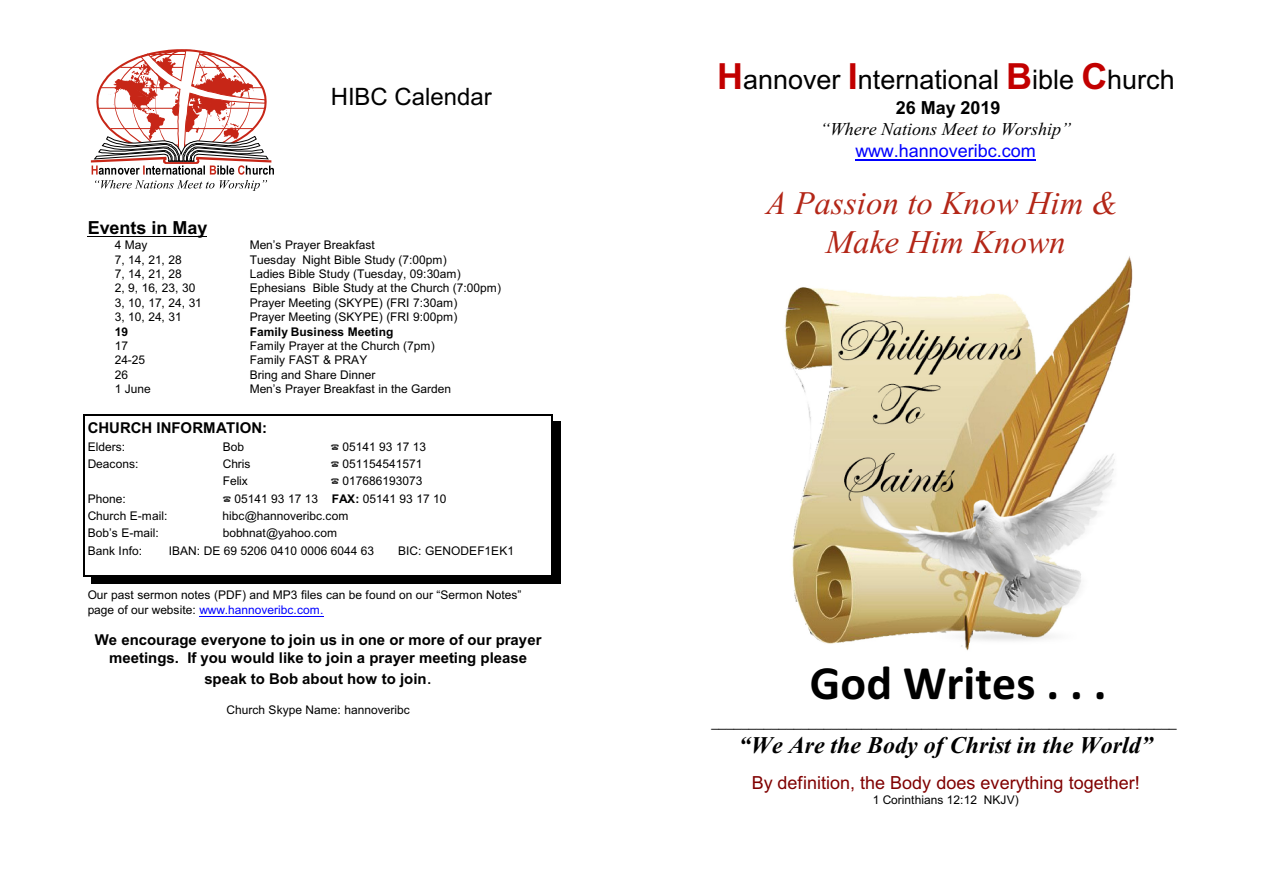
<style>
.page{position:relative;width:1263px;height:893px;background:#fff}
.page>*{position:absolute;margin:0;border:0;box-sizing:border-box;transform-origin:0 0}
.t1{font:700 48px "Calibri";color:#000}
.t2{font:italic 33px/39px "Times New Roman";color:#b32617;text-align:center}
.t3{font:27px "Arial";color:#000}
.t4{font:italic 700 24px "Times New Roman";color:#000}
.t5{font:24px "Arial";color:#000}
.t6{font:18px "Arial";color:#800000}
.t7{font:italic 18px "Times New Roman";color:#000}
.t8{font:700 18px "Arial";color:#000}
.t9{font:18px "Arial";color:#00f}
.t10{font:700 15px/17.9px "Arial";color:#000;text-align:center}
.t11{font:13.5px "Arial";color:#000}
.t12{font:12px/14.4px "Arial";color:#000}
.t13{font:700 12px "Arial";color:#000}
.s1{font-weight:700}
.s2{color:#00f}
.s3{font-weight:400;font-size:18px}
.s4{font-weight:700;font-size:36px;color:#c20000}
</style>
<div class="page">
<hr style="left:83px;top:414px;width:2px;height:26px;background:#000">
<hr style="left:83px;top:414px;width:470px;height:1px;background:#000">
<div style="left:553px;top:422px;width:8px;height:17px;background:#000"></div>
<hr style="left:83px;top:438px;width:2px;height:20px;background:#000">
<div style="left:553px;top:439px;width:8px;height:17px;background:#000"></div>
<hr style="left:83px;top:455px;width:2px;height:20px;background:#000">
<div style="left:553px;top:456px;width:8px;height:17px;background:#000"></div>
<hr style="left:83px;top:472px;width:2px;height:20px;background:#000">
<div style="left:553px;top:474px;width:8px;height:17px;background:#000"></div>
<hr style="left:83px;top:490px;width:2px;height:20px;background:#000">
<div style="left:553px;top:491px;width:8px;height:17px;background:#000"></div>
<hr style="left:83px;top:507px;width:2px;height:20px;background:#000">
<div style="left:553px;top:508px;width:8px;height:18px;background:#000"></div>
<hr style="left:83px;top:524px;width:2px;height:20px;background:#000">
<div style="left:553px;top:526px;width:8px;height:17px;background:#000"></div>
<hr style="left:83px;top:542px;width:2px;height:20px;background:#000">
<div style="left:553px;top:543px;width:8px;height:17px;background:#000"></div>
<svg style="left:83px;top:562px;width:2px;height:13px"></svg>
<svg style="left:552px;top:415px;width:1px;height:160px"></svg>
<hr style="left:83px;top:575px;width:470px;height:1px;background:#000">
<div style="left:553px;top:561px;width:8px;height:23px;background:#000"></div>
<div style="left:91px;top:576px;width:470px;height:8px;background:#000"></div>
<svg style="left:91px;top:49px;width:183px;height:142px"></svg>
<img style="left:785px;top:256px;width:348px;height:395px">
<hr style="left:88px;top:236px;width:119px;height:1px;background:#000">
<hr style="left:199px;top:616px;width:124px;height:1px;background:#00f">
<hr style="left:855px;top:160px;width:181px;height:1px;background:#00f">
<h3 class="t5" style="left:331px;top:88px;width:163px">HIBC Calendar</h3>
<h3 class="t8" style="left:88px;top:220px;width:121px">Events in May</h3>
<p class="t12" style="left:115px;top:239px;width:34px">4 May</p>
<p class="t12" style="left:250px;top:239px;width:127px">Men’s Prayer Breakfast</p>
<p class="t12" style="left:115px;top:253px;width:69px">7, 14, 21, 28</p>
<p class="t12" style="left:250px;top:253px;width:199px">Tuesday Night Bible Study (7:00pm)</p>
<p class="t12" style="left:115px;top:268px;width:69px">7, 14, 21, 28</p>
<p class="t12" style="left:250px;top:268px;width:213px">Ladies Bible Study (Tuesday, 09:30am)</p>
<p class="t12" style="left:115px;top:282px;width:82px">2, 9, 16, 23, 30</p>
<p class="t12" style="left:250px;top:282px;width:253px">Ephesians Bible Study at the Church (7:00pm)</p>
<p class="t12" style="left:115px;top:297px;width:89px">3, 10, 17, 24, 31</p>
<p class="t12" style="left:250px;top:297px;width:209px">Prayer Meeting (SKYPE) (FRI 7:30am)</p>
<p class="t12" style="left:115px;top:311px;width:69px">3, 10, 24, 31</p>
<p class="t12" style="left:250px;top:311px;width:209px">Prayer Meeting (SKYPE) (FRI 9:00pm)</p>
<p class="t13" style="left:115px;top:327px;width:15px">19</p>
<p class="t13" style="left:250px;top:327px;width:145px">Family Business Meeting</p>
<p class="t12" style="left:115px;top:340px;width:15px">17</p>
<p class="t12" style="left:250px;top:340px;width:187px">Family Prayer at the Church (7pm)</p>
<p class="t12" style="left:115px;top:354px;width:32px">24-25</p>
<p class="t12" style="left:250px;top:354px;width:119px">Family FAST &amp; PRAY</p>
<p class="t12" style="left:115px;top:369px;width:15px">26</p>
<p class="t12" style="left:250px;top:369px;width:127px">Bring and Share Dinner</p>
<p class="t12" style="left:115px;top:383px;width:38px">1 June</p>
<p class="t12" style="left:250px;top:383px;width:203px">Men’s Prayer Breakfast in the Garden</p>
<p class="t10" style="left:88px;top:420px;width:181px">CHURCH INFORMATION:</p>
<p class="t12" style="left:88px;top:440px;width:39px">Elders:</p>
<p class="t12" style="left:223px;top:440px;width:23px">Bob</p>
<p class="t12" style="left:343px;top:440px;width:85px">05141 93 17 13</p>
<p class="t12" style="left:88px;top:458px;width:52px">Deacons:</p>
<p class="t12" style="left:223px;top:458px;width:29px">Chris</p>
<p class="t12" style="left:343px;top:458px;width:81px">051154541571</p>
<p class="t12" style="left:223px;top:475px;width:27px">Felix</p>
<p class="t12" style="left:343px;top:475px;width:81px">017686193073</p>
<p class="t12" style="left:88px;top:492px;width:40px">Phone:</p>
<p class="t12" style="left:235px;top:492px;width:213px">05141 93 17 13 <span class="s1">FAX:</span> 05141 93 17 10</p>
<p class="t12" style="left:88px;top:510px;width:81px">Church E-mail:</p>
<p class="t12" style="left:223px;top:510px;width:127px">hibc@hannoveribc.com</p>
<p class="t12" style="left:88px;top:527px;width:73px">Bob’s E-mail:</p>
<p class="t12" style="left:223px;top:527px;width:116px">bobhnat@yahoo.com</p>
<p class="t12" style="left:88px;top:544px;width:56px">Bank Info:</p>
<p class="t12" style="left:169px;top:544px;width:207px">IBAN: DE 69 5206 0410 0006 6044 63</p>
<p class="t12" style="left:398px;top:544px;width:118px">BIC: GENODEF1EK1</p>
<p class="t12" style="left:88px;top:589px;width:435px">Our past sermon notes (PDF) and MP3 files can be found on our “Sermon Notes” page of our website: <span class="s2">www.hannoveribc.com.</span></p>
<p class="t10" style="left:95px;top:632px;width:448px">We encourage everyone to join us in one or more of our prayer meetings. If you would like to join a prayer meeting please</p>
<p class="t10" style="left:204px;top:671px;width:229px">speak to Bob about how to join<span class="s3">.</span></p>
<p class="t12" style="left:226px;top:703px;width:185px">Church Skype Name: hannoveribc</p>
<h3 class="t3" style="left:717px;top:69px;width:459px"><span class="s4">H</span>annover <span class="s4">I</span>nternational <span class="s4">B</span>ible <span class="s4">C</span>hurch</h3>
<h3 class="t8" style="left:896px;top:101px;width:106px">26 May 2019</h3>
<h3 class="t7" style="left:820px;top:123px;width:253px">“Where Nations Meet to Worship”</h3>
<h3 class="t9" style="left:855px;top:144px;width:182px">www.hannoveribc.com</h3>
<h2 class="t2" style="left:766px;top:187px;width:353px">A Passion to Know Him &amp;<br>Make Him Known</h2>
<h1 class="t1" style="left:810px;top:663px;width:298px">God Writes . . .</h1>
<p class="t11" style="left:711px;top:717px;width:467px">______________________________________________________________</p>
<h3 class="t4" style="left:739px;top:737px;width:415px">“We Are the Body of Christ in the World”</h3>
<h3 class="t6" style="left:752px;top:775px;width:390px">By definition, the Body does everything together!</h3>
<p class="t12" style="left:873px;top:794px;width:148px">1 Corinthians 12:12 NKJV)</p>
</div>
